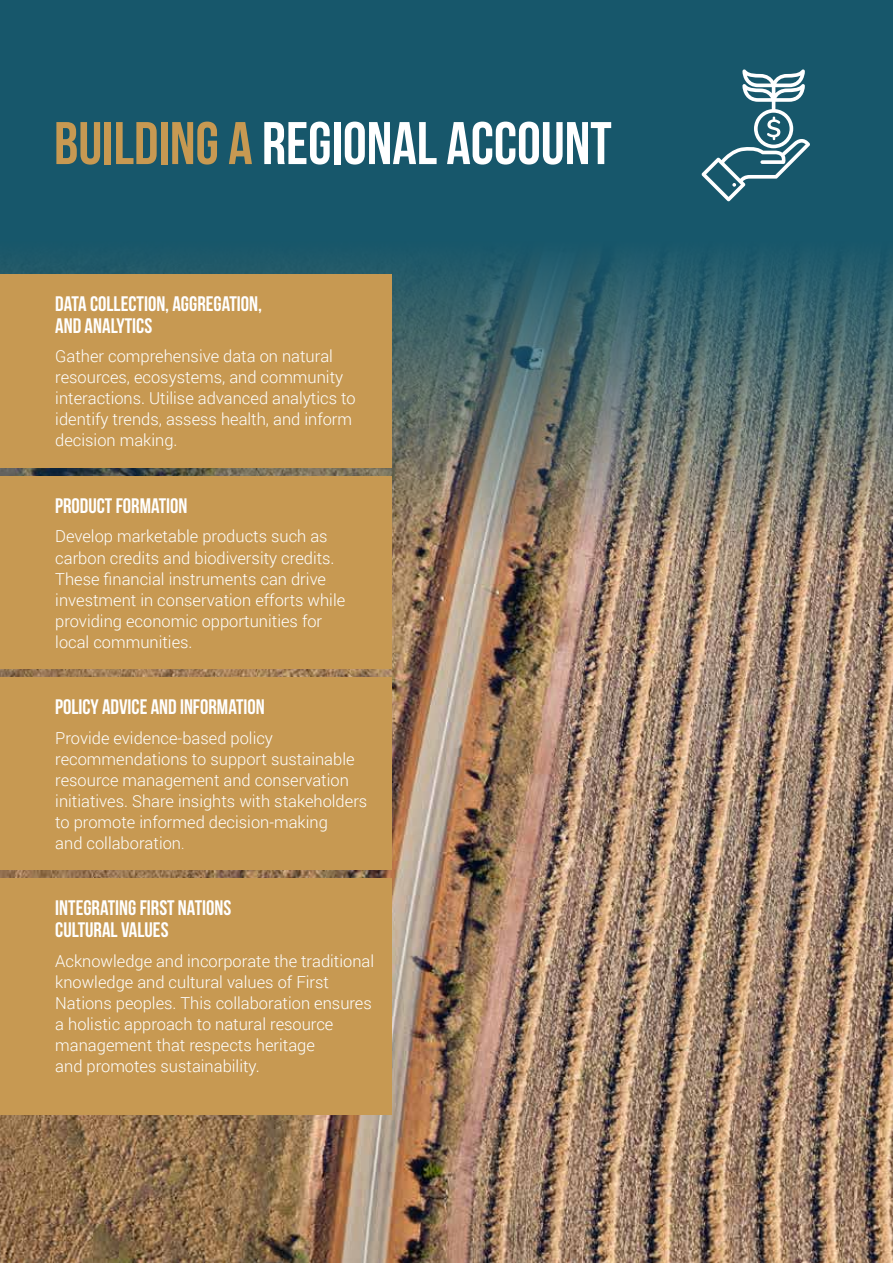
<style>
.page{position:relative;width:893px;height:1263px;background:#fff}
.page>*{position:absolute;margin:0;border:0;box-sizing:border-box;transform-origin:0 0}
.t1{font:60px "Bebas Neue";color:#fff}
.t2{font:21px/22.2px "Bebas Neue";color:#fff}
.t3{font:300 16.5px/21px "Roboto";color:#fff}
.s1{color:#c79952}
.s2{font-size:14.25px}
</style>
<div class="page">
<div style="left:0;top:0;width:893px;height:240px;background:#17576b"></div>
<img style="left:0;top:550px;width:893px;height:713px">
<img style="left:0;top:240px;width:893px;height:310px">
<div style="left:0;top:274px;width:391px;height:194px;background:#c79952"></div>
<div style="left:0;top:476px;width:391px;height:193px;background:#c79952"></div>
<div style="left:0;top:677px;width:391px;height:193px;background:#c79952"></div>
<div style="left:0;top:878px;width:391px;height:236px;background:#c79952"></div>
<svg style="left:701px;top:69px;width:109px;height:132px"></svg>
<h1 class="t1" style="left:54px;top:110px;width:559px"><span class="s1">BUILDING A</span> REGIONAL ACCOUNT</h1>
<p class="t2" style="left:55px;top:292px;width:208px">DATA COLLECTION, AGGREGATION,<br>AND ANALYTICS</p>
<p class="t3" style="left:55px;top:345px;width:302px">Gather comprehensive data on natural resources, ecosystems, and community interactions. Utilise advanced analytics to identify trends, assess health, and inform decision making.</p>
<p class="t2" style="left:55px;top:494px;width:134px">PRODUCT FORMATION</p>
<p class="t3" style="left:55px;top:526px;width:291px">Develop marketable products such as carbon credits and biodiversity credits.<br>These financial instruments can drive investment in conservation efforts while providing economic opportunities for local communities.</p>
<p class="t2" style="left:55px;top:695px;width:211px">POLICY ADVICE AND INFORMATION</p>
<p class="t3" style="left:55px;top:727px;width:314px">Provide evidence-based policy recommendations to support sustainable resource management and conservation initiatives. Share insights with stakeholders to promote informed decision-making<br>and collaboration<span class="s2">.</span></p>
<p class="t2" style="left:55px;top:896px;width:177px">INTEGRATING FIRST NATIONS<br>CULTURAL VALUES</p>
<p class="t3" style="left:55px;top:950px;width:320px">Acknowledge and incorporate the traditional knowledge and cultural values of First Nations peoples. This collaboration ensures a holistic approach to natural resource management that respects heritage<br>and promotes sustainability.</p>
</div>
